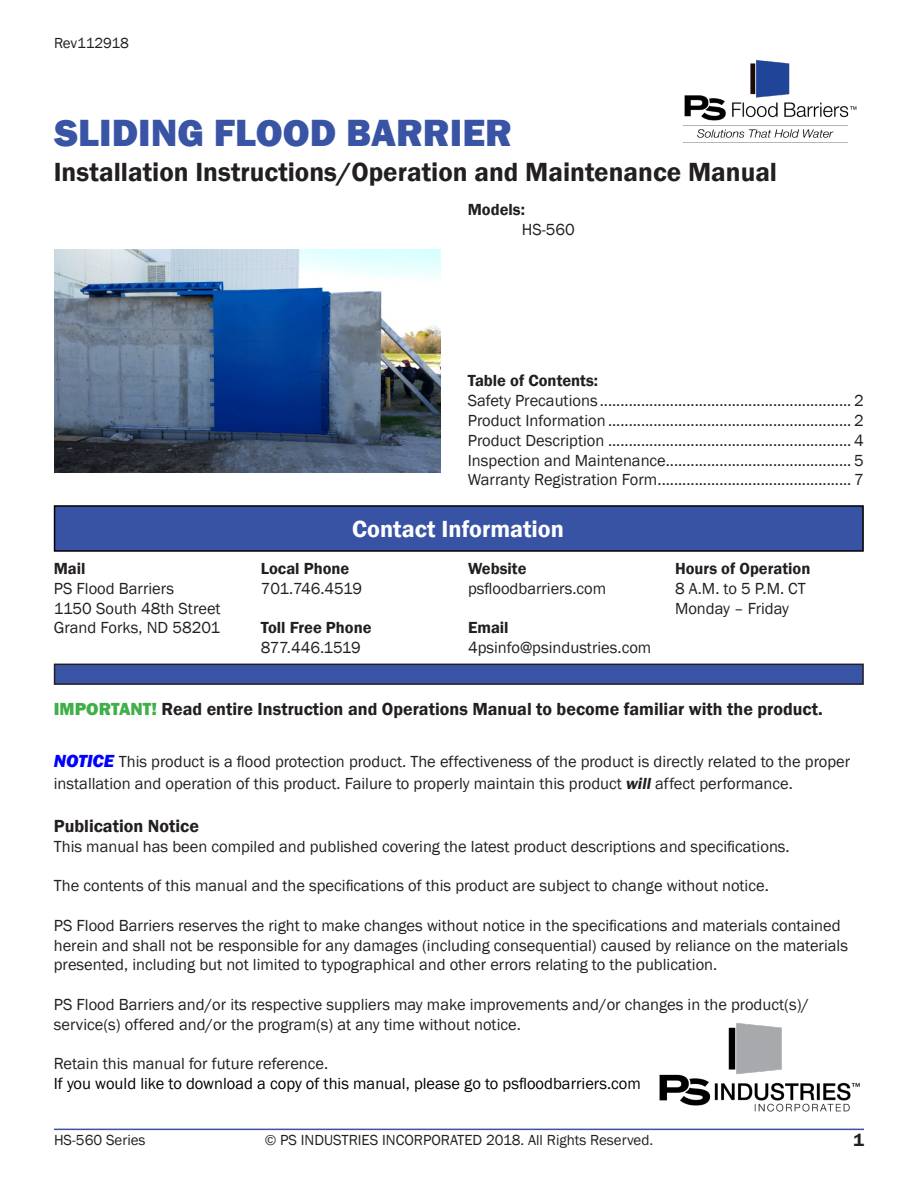
<style>
.page{position:relative;width:918px;height:1188px;background:#fff}
.page>*{position:absolute;margin:0;border:0;box-sizing:border-box;transform-origin:0 0}
.t1{font:800 39px "Franklin Gothic";color:#3954a5}
.t2{font:600 27px "Franklin Gothic";color:#231f20}
.t3{font:600 24px "Franklin Gothic";color:#fff}
.t4{font:600 18px "Franklin Gothic";color:#231f20}
.t5{font:16.5px/19.8px "Franklin Gothic";color:#231f20}
.t6{font:600 16.5px "Franklin Gothic";color:#231f20}
.t7{font:16.5px "Franklin Gothic";color:#000}
.t8{font:15px "Franklin Gothic";color:#231f20}
.s1{font-weight:800;color:#40ae49}
.s2{font-weight:800;font-style:italic;font-size:18px;color:#00f}
.s3{font-weight:600;font-style:italic}
</style>
<div class="page">
<hr style="left:54px;top:1129px;width:810px;height:1px;background:#3954a5">
<div style="left:55px;top:664px;width:808px;height:20px;background:#3954a5"></div>
<div style="left:54px;top:664px;width:810px;height:21px;border:2px solid #231f20"></div>
<div style="left:54px;top:505px;width:810px;height:47px;background:#3953a4;border:2px solid #000"></div>
<img style="left:659px;top:1023px;width:201px;height:89px">
<img style="left:682px;top:59px;width:175px;height:84px">
<img style="left:55px;top:250px;width:386px;height:222px">
<p class="t8" style="left:54px;top:34px;width:77px">Rev112918</p>
<p class="t1" style="left:55px;top:107px;width:459px">SLIDING FLOOD BARRIER</p>
<p class="t2" style="left:54px;top:155px;width:725px">Installation Instructions/Operation and Maintenance Manual</p>
<p class="t6" style="left:468px;top:200px;width:59px">Models:</p>
<p class="t5" style="left:522px;top:220px;width:55px">HS-560</p>
<p class="t6" style="left:468px;top:371px;width:132px">Table of Contents:</p>
<p class="t5" style="left:468px;top:391px;width:397px">Safety Precautions ............................................................. 2</p>
<p class="t5" style="left:468px;top:411px;width:397px">Product Information ........................................................... 2</p>
<p class="t5" style="left:468px;top:431px;width:397px">Product Description ........................................................... 4</p>
<p class="t5" style="left:468px;top:451px;width:397px">Inspection and Maintenance............................................. 5<br>Warranty Registration Form............................................... 7</p>
<p class="t6" style="left:54px;top:558px;width:33px">Mail</p>
<p class="t5" style="left:54px;top:579px;width:122px">PS Flood Barriers</p>
<p class="t5" style="left:54px;top:599px;width:168px">1150 South 48th Street</p>
<p class="t5" style="left:54px;top:618px;width:168px">Grand Forks, ND 58201</p>
<p class="t3" style="left:352px;top:514px;width:213px">Contact Information</p>
<p class="t6" style="left:261px;top:558px;width:90px">Local Phone</p>
<p class="t5" style="left:261px;top:579px;width:103px">701.746.4519</p>
<p class="t6" style="left:261px;top:618px;width:112px">Toll Free Phone</p>
<p class="t5" style="left:261px;top:638px;width:102px">877.446.1519</p>
<p class="t6" style="left:468px;top:558px;width:60px">Website</p>
<p class="t5" style="left:468px;top:579px;width:140px">psfloodbarriers.com</p>
<p class="t6" style="left:468px;top:618px;width:42px">Email</p>
<p class="t5" style="left:468px;top:638px;width:185px">4psinfo@psindustries.com</p>
<p class="t6" style="left:675px;top:558px;width:137px">Hours of Operation</p>
<p class="t5" style="left:675px;top:579px;width:132px">8 A.M. to 5 P.M. CT</p>
<p class="t5" style="left:675px;top:599px;width:116px">Monday – Friday</p>
<p class="t4" style="left:54px;top:698px;width:770px"><span class="s1">IMPORTANT!</span> Read entire Instruction and Operations Manual to become familiar with the product.</p>
<p class="t5" style="left:54px;top:751px;width:798px;line-height:21.6px"><span class="s2">NOTICE</span> This product is a flood protection product. The effectiveness of the product is directly related to the proper installation and operation of this product. Failure to properly maintain this product <span class="s3">will</span> affect performance.</p>
<p class="t4" style="left:54px;top:815px;width:147px">Publication Notice</p>
<p class="t5" style="left:54px;top:837px;width:737px">This manual has been compiled and published covering the latest product descriptions and specifications.</p>
<p class="t5" style="left:54px;top:876px;width:717px">The contents of this manual and the specifications of this product are subject to change without notice.</p>
<p class="t5" style="left:54px;top:916px;width:796px">PS Flood Barriers reserves the right to make changes without notice in the specifications and materials contained herein and shall not be responsible for any damages (including consequential) caused by reliance on the materials</p>
<p class="t5" style="left:54px;top:955px;width:665px">presented, including but not limited to typographical and other errors relating to the publication.</p>
<p class="t5" style="left:54px;top:995px;width:757px">PS Flood Barriers and/or its respective suppliers may make improvements and/or changes in the product(s)/</p>
<p class="t5" style="left:54px;top:1015px;width:469px">service(s) offered and/or the program(s) at any time without notice.</p>
<p class="t5" style="left:54px;top:1054px;width:276px">Retain this manual for future reference.</p>
<p class="t7" style="left:54px;top:1074px;width:589px">If you would like to download a copy of this manual, please go to psfloodbarriers.com</p>
<p class="t8" style="left:54px;top:1130px;width:93px">HS-560 Series</p>
<p class="t8" style="left:265px;top:1130px;width:390px">© PS INDUSTRIES INCORPORATED 2018. All Rights Reserved.</p>
<p class="t4" style="left:853px;top:1129px;width:12px">1</p>
</div>
